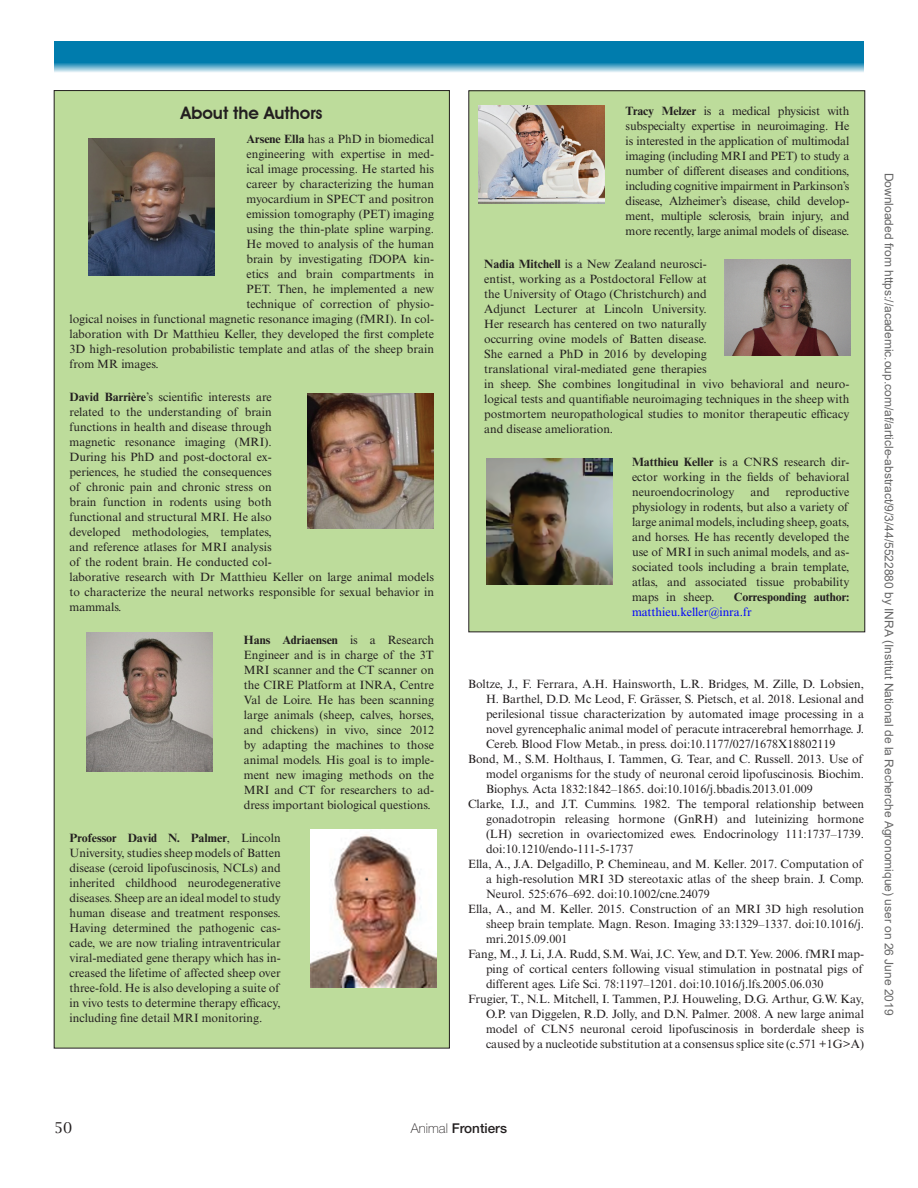
<style>
.page{position:relative;width:918px;height:1188px;background:#fff}
.page>*{position:absolute;margin:0;border:0;box-sizing:border-box;transform-origin:0 0}
.t1{font:600 17.25px "Avant Garde IT Cby BT";color:#231f20}
.t2{font:15px "Lucida Bright";color:#231f20}
.t3{font:500 13.5px "Helvetica Neue LT Std";color:#231f20}
.t4{font:12px/15px "Times New Roman MT Std";color:#231f20;text-align:justify}
.t5{font:12px "Arial";color:#666}
.t6{font:12px "Times New Roman MT Std";color:#00f}
.t7{font:700 12px "Times New Roman MT Std";color:#231f20}
.s1{font-weight:700}
.s2{font-weight:100}
</style>
<div class="page">
<svg style="left:54px;top:41px;width:810px;height:31px;background:#238eb8"></svg>
<div style="left:469px;top:91px;width:396px;height:541px;background:#bddc9b"></div>
<img style="left:486px;top:459px;width:126px;height:126px">
<div style="left:54px;top:91px;width:395px;height:957px;background:#bddc9b"></div>
<img style="left:89px;top:138px;width:126px;height:137px">
<img style="left:308px;top:394px;width:126px;height:135px">
<img style="left:86px;top:632px;width:126px;height:140px">
<img style="left:311px;top:830px;width:126px;height:157px">
<img style="left:478px;top:106px;width:126px;height:98px">
<img style="left:725px;top:260px;width:126px;height:95px">
<h1 class="t1" style="left:181px;top:103px;width:143px">About the Authors</h1>
<p class="t4" style="left:246px;top:131px;width:189px"><span class="s1">Arsene Ella</span> has a PhD in biomedical</p>
<p class="t4" style="left:246px;top:146px;width:189px">engineering with expertise in med-</p>
<p class="t4" style="left:246px;top:161px;width:189px">ical image processing. He started his</p>
<p class="t4" style="left:246px;top:176px;width:189px">career by characterizing the human</p>
<p class="t4" style="left:246px;top:191px;width:189px">myocardium in SPECT and positron</p>
<p class="t4" style="left:246px;top:206px;width:189px">emission tomography (PET) imaging</p>
<p class="t4" style="left:246px;top:221px;width:189px">using the thin-plate spline warping.</p>
<p class="t4" style="left:246px;top:236px;width:189px">He moved to analysis of the human</p>
<p class="t4" style="left:246px;top:251px;width:189px">brain by investigating fDOPA kin-</p>
<p class="t4" style="left:246px;top:266px;width:189px">etics and brain compartments in</p>
<p class="t4" style="left:246px;top:281px;width:189px">PET. Then, he implemented a new</p>
<p class="t4" style="left:246px;top:296px;width:189px">technique of correction of physio-</p>
<p class="t4" style="left:70px;top:311px;width:366px">logical noises in functional magnetic resonance imaging (fMRI). In col-</p>
<p class="t4" style="left:70px;top:326px;width:366px">laboration with Dr Matthieu Keller, they developed the first complete</p>
<p class="t4" style="left:70px;top:341px;width:366px">3D high-resolution probabilistic template and atlas of the sheep brain</p>
<p class="t4" style="left:70px;top:356px;width:91px">from MR images.</p>
<p class="t4" style="left:70px;top:389px;width:366px;text-align:left"><span class="s1">David Barrière</span>’s scientific interests are<br>related to the understanding of brain<br>functions in health and disease through<br>magnetic resonance imaging (MRI).<br>During his PhD and post-doctoral ex-<br>periences, he studied the consequences<br>of chronic pain and chronic stress on<br>brain function in rodents using both<br>functional and structural MRI. He also<br>developed methodologies, templates,<br>and reference atlases for MRI analysis<br>of the rodent brain. He conducted col-<br>laborative research with Dr Matthieu Keller on large animal models to characterize the neural networks responsible for sexual behavior in mammals.</p>
<p class="t4" style="left:244px;top:632px;width:192px"><span class="s1">Hans Adriaensen</span> is a Research Engineer and is in charge of the 3T MRI scanner and the CT scanner on the CIRE Platform at INRA, Centre Val de Loire. He has been scanning large animals (sheep, calves, horses, and chickens) in vivo, since 2012 by adapting the machines to those animal models. His goal is to imple&shy;ment new imaging methods on the MRI and CT for researchers to ad&shy;dress important biological questions.</p>
<p class="t4" style="left:70px;top:830px;width:213px"><span class="s1">Professor David N. Palmer</span>, Lincoln University, studies sheep models of Batten disease (ceroid lipofuscinosis, NCLs) and inherited childhood neurodegenerative diseases. Sheep are an ideal model to study human disease and treatment responses.<br>Having determined the pathogenic cas&shy;cade, we are now trialing intraventricular viral-mediated gene therapy which has in&shy;creased the lifetime of affected sheep over three-fold. He is also developing a suite of in vivo tests to determine therapy efficacy, including fine detail MRI monitoring.</p>
<p class="t4" style="left:626px;top:103px;width:225px"><span class="s1">Tracy Melzer</span> is a medical physicist with subspecialty expertise in neuroimaging. He is interested in the application of multimodal imaging (including MRI and PET) to study a number of different diseases and conditions, including cognitive impairment in Parkinson’s disease, Alzheimer’s disease, child develop&shy;ment, multiple sclerosis, brain injury, and more recently, large animal models of disease.</p>
<p class="t4" style="left:484px;top:256px;width:367px;text-align:left"><span class="s1">Nadia Mitchell</span> is a New Zealand neurosci-<br>entist, working as a Postdoctoral Fellow at<br>the University of Otago (Christchurch) and<br>Adjunct Lecturer at Lincoln University.<br>Her research has centered on two naturally<br>occurring ovine models of Batten disease.<br>She earned a PhD in 2016 by developing<br>translational viral-mediated gene therapies<br>in sheep. She combines longitudinal in vivo behavioral and neuro&shy;logical tests and quantifiable neuroimaging techniques in the sheep with postmortem neuropathological studies to monitor therapeutic efficacy and disease amelioration.</p>
<p class="t4" style="left:632px;top:454px;width:219px"><span class="s1">Matthieu Keller</span> is a CNRS research dir&shy;ector working in the fields of behavioral neuroendocrinology</p>
<p class="t4" style="left:632px;top:484px;width:219px;text-indent:154px">reproductive physiology in rodents, but also a variety of large animal models, including sheep, goats, and horses. He has recently developed the use of MRI in such animal models, and as&shy;sociated tools including a brain template, atlas, and associated tissue probability maps in sheep.</p>
<p class="t4" style="left:750px;top:484px;width:21px">and</p>
<p class="t7" style="left:734px;top:589px;width:117px">Corresponding author:</p>
<p class="t6" style="left:632px;top:605px;width:121px">matthieu.keller@inra.fr</p>
<p class="t4" style="left:468px;top:676px;width:398px">Boltze, J., F. Ferrara, A.H. Hainsworth, L.R. Bridges, M. Zille, D. Lobsien,</p>
<p class="t4" style="left:486px;top:691px;width:379px">H. Barthel, D.D. Mc Leod, F. Grässer, S. Pietsch, et al. 2018. Lesional and</p>
<p class="t4" style="left:486px;top:706px;width:380px">perilesional tissue characterization by automated image processing in a</p>
<p class="t4" style="left:486px;top:721px;width:379px">novel gyrencephalic animal model of peracute intracerebral hemorrhage. J.</p>
<p class="t4" style="left:486px;top:736px;width:351px">Cereb. Blood Flow Metab., in press. doi:10.1177/027/1678X18802119</p>
<p class="t4" style="left:468px;top:751px;width:396px">Bond, M., S.M. Holthaus, I. Tammen, G. Tear, and C. Russell. 2013. Use of</p>
<p class="t4" style="left:486px;top:766px;width:379px">model organisms for the study of neuronal ceroid lipofuscinosis. Biochim.</p>
<p class="t4" style="left:486px;top:781px;width:328px">Biophys. Acta 1832:1842–1865. doi:10.1016/j.bbadis.2013.01.009</p>
<p class="t4" style="left:468px;top:796px;width:398px">Clarke, I.J., and J.T. Cummins. 1982. The temporal relationship between</p>
<p class="t4" style="left:486px;top:811px;width:380px">gonadotropin releasing hormone (GnRH) and luteinizing hormone</p>
<p class="t4" style="left:486px;top:826px;width:380px">(LH) secretion in ovariectomized ewes. Endocrinology 111:1737–1739.</p>
<p class="t4" style="left:486px;top:841px;width:149px">doi:10.1210/endo-111-5-1737</p>
<p class="t4" style="left:468px;top:856px;width:396px">Ella, A., J.A. Delgadillo, P. Chemineau, and M. Keller. 2017. Computation of</p>
<p class="t4" style="left:486px;top:871px;width:380px">a high-resolution MRI 3D stereotaxic atlas of the sheep brain. J. Comp.</p>
<p class="t4" style="left:486px;top:886px;width:225px">Neurol. 525:676–692. doi:10.1002/cne.24079</p>
<p class="t4" style="left:468px;top:901px;width:398px">Ella, A., and M. Keller. 2015. Construction of an MRI 3D high resolution</p>
<p class="t4" style="left:486px;top:916px;width:380px">sheep brain template. Magn. Reson. Imaging 33:1329–1337. doi:10.1016/j.</p>
<p class="t4" style="left:486px;top:931px;width:83px">mri.2015.09.001</p>
<p class="t4" style="left:468px;top:946px;width:398px">Fang, M., J. Li, J.A. Rudd, S.M. Wai, J.C. Yew, and D.T. Yew. 2006. fMRI map-</p>
<p class="t4" style="left:486px;top:961px;width:378px">ping of cortical centers following visual stimulation in postnatal pigs of</p>
<p class="t4" style="left:486px;top:976px;width:339px">different ages. Life Sci. 78:1197–1201. doi:10.1016/j.lfs.2005.06.030</p>
<p class="t4" style="left:468px;top:991px;width:398px">Frugier, T., N.L. Mitchell, I. Tammen, P.J. Houweling, D.G. Arthur, G.W. Kay,</p>
<p class="t4" style="left:486px;top:1006px;width:379px">O.P. van Diggelen, R.D. Jolly, and D.N. Palmer. 2008. A new large animal</p>
<p class="t4" style="left:486px;top:1021px;width:380px">model of CLN5 neuronal ceroid lipofuscinosis in borderdale sheep is</p>
<p class="t4" style="left:486px;top:1036px;width:380px">caused by a nucleotide substitution at a consensus splice site (c.571 +1G&gt;A)</p>
<p class="t5" style="left:893px;top:173px;width:844px;rotate:90deg">Downloaded from https://academic.oup.com/af/article-abstract/9/3/44/5522880 by INRA (Institut National de la Recherche Agronomique) user on 26 June 2019</p>
<p class="t2" style="left:54px;top:1119px;width:20px">50</p>
<p class="t3" style="left:411px;top:1120px;width:98px"><span class="s2">Animal</span> Frontiers</p>
</div>
